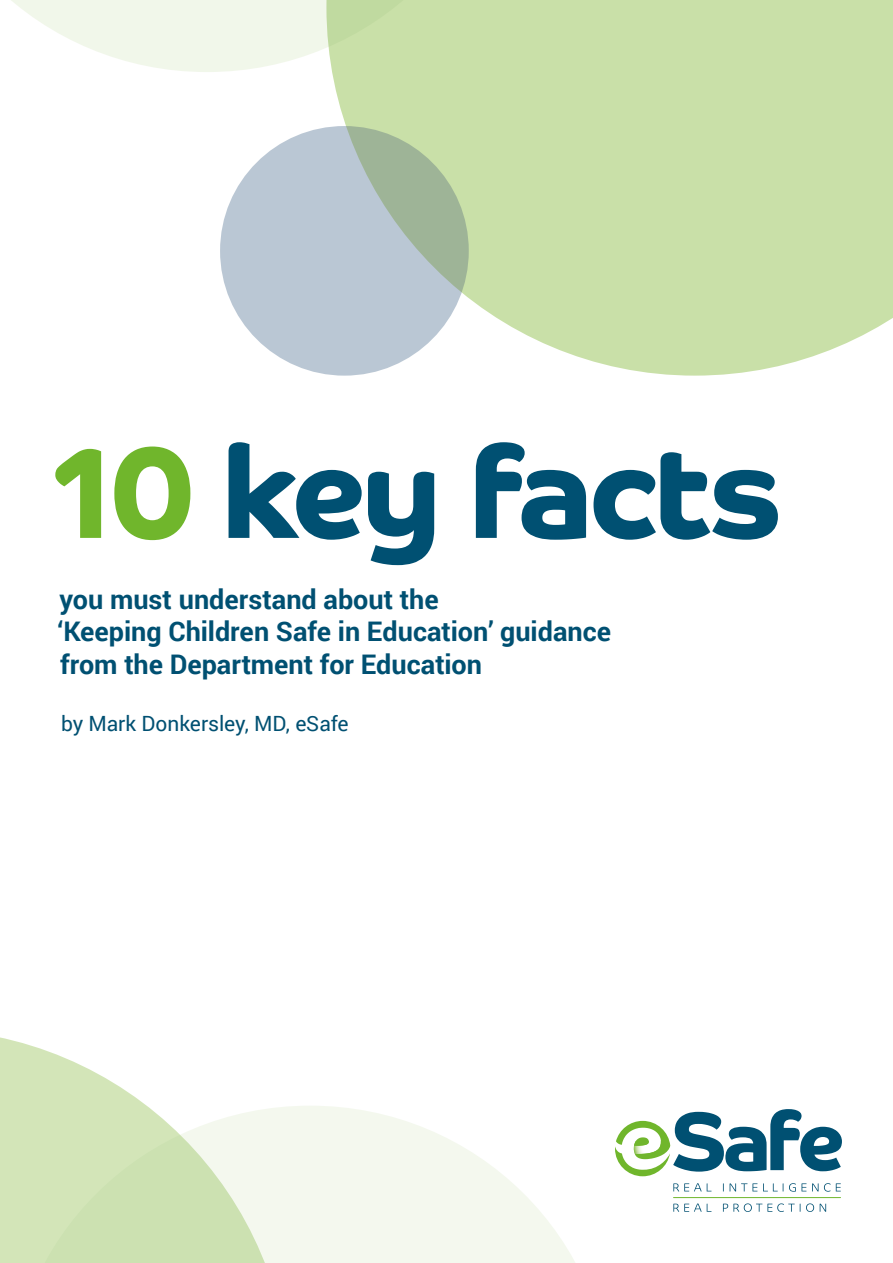
<style>
.page{position:relative;width:893px;height:1263px;background:#fff}
.page>*{position:absolute;margin:0;border:0;box-sizing:border-box;transform-origin:0 0}
.t1{font:129.75px "Co Headline Bd";letter-spacing:-.03em;color:#005072}
.t2{font:700 27px/32.4px "Roboto";color:#005072}
.t3{font:21px "Roboto";letter-spacing:-.005em;color:#005072}
.s1{color:#70b62c}
</style>
<div class="page">
<hr style="left:673px;top:1197px;width:167px;height:1px;background:#70b62c">
<svg style="left:615px;top:1109px;width:227px;height:67px"></svg>
<svg style="left:673px;top:1183px;width:38px;height:8px"></svg>
<svg style="left:730px;top:1183px;width:27px;height:8px"></svg>
<svg style="left:763px;top:1183px;width:43px;height:9px"></svg>
<svg style="left:812px;top:1183px;width:6px;height:8px"></svg>
<svg style="left:824px;top:1183px;width:17px;height:9px"></svg>
<svg style="left:673px;top:1203px;width:38px;height:9px"></svg>
<svg style="left:723px;top:1203px;width:91px;height:9px"></svg>
<svg style="left:820px;top:1204px;width:6px;height:8px"></svg>
<svg style="left:0;top:1037px;width:147px;height:226px;fill:#d3e5b8"></svg>
<svg style="left:9px;top:1106px;width:566px;height:157px;fill:#f4f8ee"></svg>
<svg style="left:331px;top:0;width:562px;height:376px;background:#cde2ae"></svg>
<svg style="left:11px;top:0;width:497px;height:72px"></svg>
<svg style="left:220px;top:126px;width:249px;height:250px;background:#b4c3c8"></svg>
<h1 class="t1" style="left:52px;top:413px;width:732px"><span class="s1">10</span> key facts</h1>
<p class="t2" style="left:58px;top:582px;width:555px">you must understand about the<br>‘Keeping Children Safe in Education’ guidance from the Department for Education</p>
<p class="t3" style="left:61px;top:709px;width:289px">by Mark Donkersley, MD, eSafe</p>
</div>
